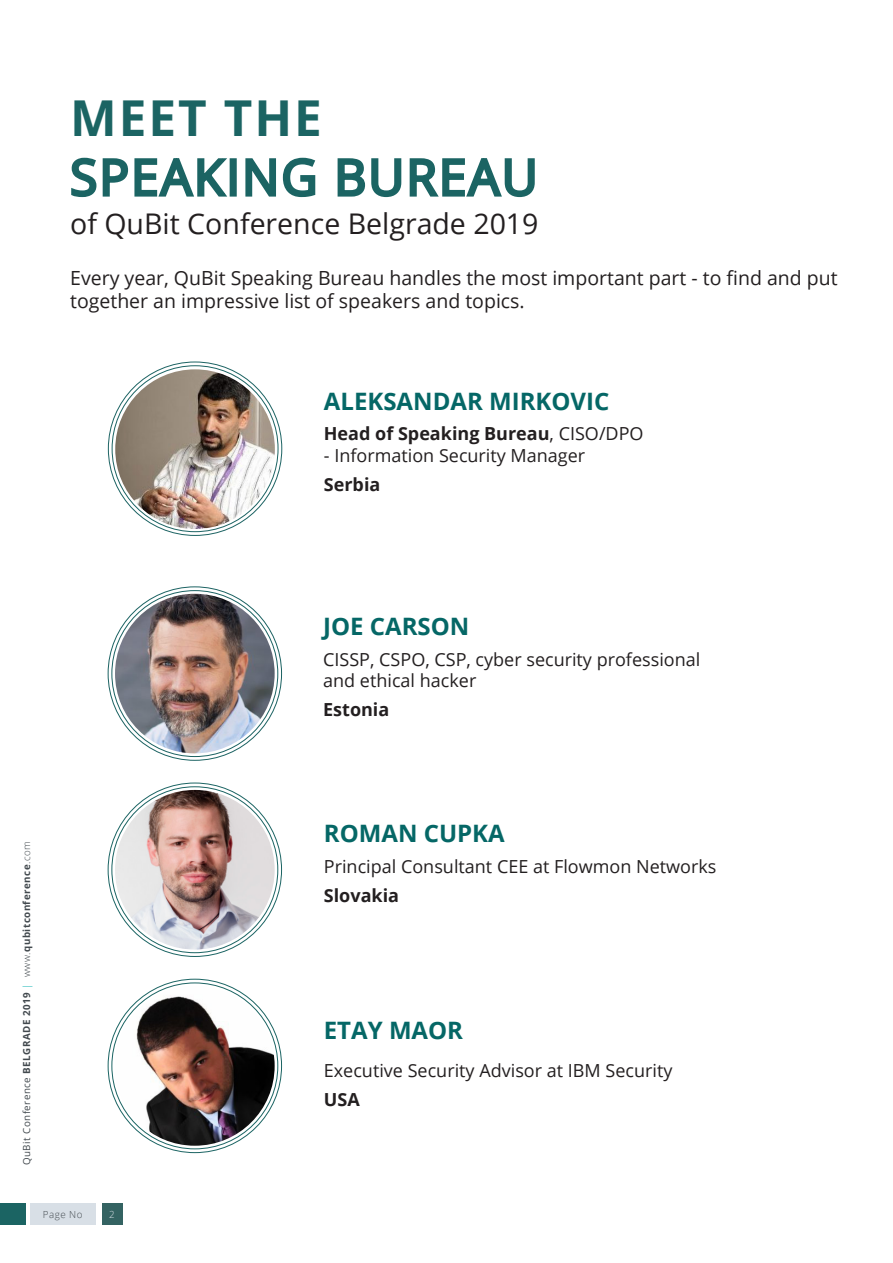
<style>
.page{position:relative;width:893px;height:1263px;background:#fff}
.page>*{position:absolute;margin:0;border:0;box-sizing:border-box;transform-origin:0 0}
.t1{font:49.5px "Open Sans";letter-spacing:.04em;color:#1b6463}
.t2{font:700 49.5px "Open Sans";letter-spacing:.04em;color:#1b6463}
.t3{font:28.5px "Open Sans";color:#231f20}
.t4{font:700 24px "Open Sans";color:#056766}
.t5{font:19.5px/23.4px "Open Sans";color:#231f20}
.t6{font:18px "Open Sans";color:#231f20}
.t7{font:700 18px "Open Sans";color:#231f20}
.t8{font:700 9.75px "Open Sans";letter-spacing:.05em;color:#42494e}
.t9{font:300 9.75px "Open Sans";letter-spacing:.05em;color:#42494e}
.t10{font:300 9.75px "Open Sans";color:#d8dfe6}
.s1{font-weight:400}
.s2{font-weight:300;color:#00aeae}
.s3{font-weight:300}
</style>
<div class="page">
<div style="left:102px;top:1203px;width:20px;height:21px;background:#346362"></div>
<div style="left:30px;top:1203px;width:65px;height:21px;background:#d8dfe6"></div>
<div style="left:0;top:1203px;width:25px;height:21px;background:#1b6463"></div>
<svg style="left:71px;top:157px;width:159px;height:41px"></svg>
<div style="left:230px;top:158px;width:7px;height:39px;border:3px solid #1b6463"></div>
<svg style="left:245px;top:157px;width:71px;height:41px"></svg>
<svg style="left:337px;top:158px;width:198px;height:40px"></svg>
<img style="left:115px;top:594px;width:160px;height:159px;border-radius:80px">
<img style="left:115px;top:369px;width:160px;height:160px;border-radius:80px">
<img style="left:115px;top:790px;width:160px;height:159px;border-radius:80px">
<img style="left:115px;top:986px;width:160px;height:160px;border-radius:80px">
<p class="t2" style="left:70px;top:83px;width:253px">MEET THE</p>
<p class="t1" style="left:70px;top:143px;width:469px">SPEAKING BUREAU</p>
<p class="t3" style="left:70px;top:204px;width:470px">of QuBit Conference Belgrade 2019</p>
<p class="t5" style="left:70px;top:265px;width:769px">Every year, QuBit Speaking Bureau handles the most important part - to find and put together an impressive list of speakers and topics.</p>
<p class="t4" style="left:324px;top:384px;width:287px">ALEKSANDAR MIRKOVIC</p>
<p class="t7" style="left:324px;top:421px;width:321px">Head of Speaking Bureau<span class="s1">, CISO/DPO</span></p>
<p class="t6" style="left:324px;top:443px;width:263px">- Information Security Manager</p>
<p class="t7" style="left:324px;top:472px;width:58px">Serbia</p>
<p class="t8" style="left:20px;top:1165px;width:325px;rotate:-90deg"><span class="s1">QuBit Conference</span> BELGRADE 2019 <span class="s2">|</span> <span class="s3">www.</span>qubitconference<span class="s3">.com</span></p>
<p class="t9" style="left:43px;top:1207px;width:41px">Page No</p>
<p class="t10" style="left:109px;top:1207px;width:7px">2</p>
<p class="t4" style="left:323px;top:609px;width:148px">JOE CARSON</p>
<p class="t6" style="left:323px;top:647px;width:379px">CISSP, CSPO, CSP, cyber security professional</p>
<p class="t6" style="left:323px;top:668px;width:155px">and ethical hacker</p>
<p class="t7" style="left:323px;top:697px;width:68px">Estonia</p>
<p class="t4" style="left:324px;top:817px;width:182px">ROMAN CUPKA</p>
<p class="t6" style="left:324px;top:854px;width:394px">Principal Consultant CEE at Flowmon Networks</p>
<p class="t7" style="left:324px;top:883px;width:77px">Slovakia</p>
<p class="t4" style="left:324px;top:1013px;width:141px">ETAY MAOR</p>
<p class="t6" style="left:324px;top:1058px;width:350px">Executive Security Advisor at IBM Security</p>
<p class="t7" style="left:324px;top:1086px;width:37px">USA</p>
</div>
